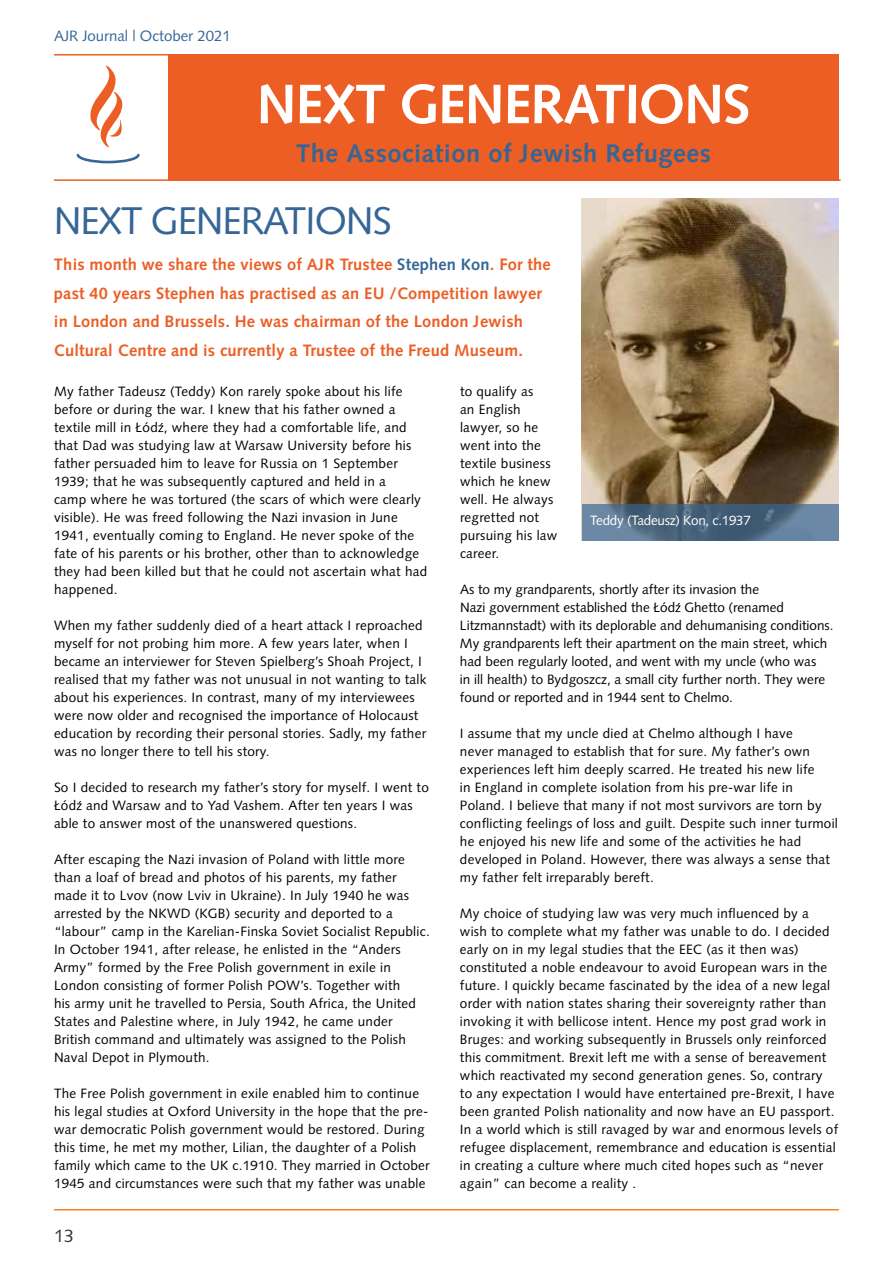
<style>
.page{position:relative;width:893px;height:1263px;background:#fff}
.page>*{position:absolute;margin:0;border:0;box-sizing:border-box;transform-origin:0 0}
.t1{font:700 55.5px "Syntax LT Std";letter-spacing:-.02em;color:#fff}
.t2{font:38.7px "Syntax LT Std";letter-spacing:-.03em;color:#356696}
.t3{font:700 25.5px "Syntax LT Std";letter-spacing:.02em;color:#356696}
.t4{font:18px "Syntax LT Std";color:#333538}
.t5{font:700 16.5px/28.5px "Syntax LT Std";letter-spacing:.01em;color:#ec5e24}
.t6{font:15px "Syntax LT Std";color:#356696}
.t7{font:13.5px/18px "Syntax LT Std";letter-spacing:.02em;color:#000}
.t8{font:13.5px/18px "Syntax LT Std";color:#000}
.t9{font:13.5px "Syntax LT Std";letter-spacing:-.02em;color:#fff}
.s1{color:#356696}
</style>
<div class="page">
<hr style="left:54px;top:1209px;width:785px;height:1px;background:#f58429">
<hr style="left:54px;top:179px;width:787px;height:2px;background:#ec5e24">
<svg style="left:54px;top:54px;width:114px;height:110px"></svg>
<div style="left:168px;top:54px;width:671px;height:126px;background:#ec5e24"></div>
<svg style="left:158px;top:423px;width:5px;height:9px"></svg>
<svg style="left:76px;top:801px;width:6px;height:9px"></svg>
<svg style="left:675px;top:603px;width:6px;height:9px"></svg>
<img style="left:582px;top:198px;width:257px;height:306px">
<svg style="left:582px;top:504px;width:257px;height:36px;background:#536f89"></svg>
<p class="t6" style="left:54px;top:27px;width:178px">AJR Journal | October 2021</p>
<h1 class="t1" style="left:257px;top:72px;width:492px">NEXT GENERATIONs</h1>
<h3 class="t3" style="left:296px;top:139px;width:416px">The Association of Jewish Refugees</h3>
<h2 class="t2" style="left:54px;top:198px;width:340px">NEXT GENERATIONS</h2>
<p class="t5" style="left:54px;top:250px;width:498px">This month we share the views of AJR Trustee <span class="s1">Stephen Kon</span>. For the past 40 years Stephen has practised as an EU /Competition lawyer in London and Brussels. He was chairman of the London Jewish Cultural Centre and is currently a Trustee of the Freud Museum.</p>
<p class="t7" style="left:54px;top:382px;width:375px">My father Tadeusz (Teddy) Kon rarely spoke about his life before or during the war. I knew that his father owned a textile mill in Łód , where they had a comfortable life, and that Dad was studying law at Warsaw University before his father persuaded him to leave for Russia on 1 September 1939; that he was subsequently captured and held in a<br>camp where he was tortured (the scars of which were clearly visible). He was freed following the Nazi invasion in June 1941, eventually coming to England. He never spoke of the fate of his parents or his brother, other than to acknowledge they had been killed but that he could not ascertain what had happened.</p>
<p class="t7" style="left:54px;top:616px;width:374px">When my father suddenly died of a heart attack I reproached myself for not probing him more. A few years later, when I became an interviewer for Steven Spielberg’s Shoah Project, I realised that my father was not unusual in not wanting to talk about his experiences. In contrast, many of my interviewees were now older and recognised the importance of Holocaust education by recording their personal stories. Sadly, my father was no longer there to tell his story.</p>
<p class="t7" style="left:54px;top:778px;width:376px">So I decided to research my father’s story for myself. I went to<br>Łód and Warsaw and to Yad Vashem. After ten years I was able to answer most of the unanswered questions.</p>
<p class="t7" style="left:54px;top:850px;width:377px">After escaping the Nazi invasion of Poland with little more than a loaf of bread and photos of his parents, my father made it to Lvov (now Lviv in Ukraine). In July 1940 he was arrested by the NKWD (KGB) security and deported to a “labour” camp in the Karelian-Finska Soviet Socialist Republic.<br>In October 1941, after release, he enlisted in the “Anders Army” formed by the Free Polish government in exile in London consisting of former Polish POW’s. Together with<br>his army unit he travelled to Persia, South Africa, the United States and Palestine where, in July 1942, he came under British command and ultimately was assigned to the Polish Naval Depot in Plymouth.</p>
<p class="t7" style="left:54px;top:1084px;width:377px">The Free Polish government in exile enabled him to continue his legal studies at Oxford University in the hope that the pre&shy;war democratic Polish government would be restored. During this time, he met my mother, Lilian, the daughter of a Polish family which came to the UK c.1910. They married in October 1945 and circumstances were such that my father was unable</p>
<h3 class="t4" style="left:54px;top:1225px;width:22px">13</h3>
<p class="t7" style="left:460px;top:382px;width:99px">to qualify as<br>an English lawyer, so he went into the textile business which he knew well. He always regretted not pursuing his law career.</p>
<p class="t8" style="left:460px;top:580px;width:375px">As to my grandparents, shortly after its invasion the<br>Nazi government established the Łód Ghetto (renamed Litzmannstadt) with its deplorable and dehumanising conditions.<br>My grandparents left their apartment on the main street, which had been regularly looted, and went with my uncle (who was<br>in ill health) to Bydgoszcz, a small city further north. They were found or reported and in 1944 sent to Chelmo.</p>
<p class="t7" style="left:460px;top:724px;width:379px">I assume that my uncle died at Chelmo although I have<br>never managed to establish that for sure. My father’s own experiences left him deeply scarred. He treated his new life<br>in England in complete isolation from his pre-war life in Poland. I believe that many if not most survivors are torn by conflicting feelings of loss and guilt. Despite such inner turmoil he enjoyed his new life and some of the activities he had developed in Poland. However, there was always a sense that my father felt irreparably bereft.</p>
<p class="t7" style="left:460px;top:904px;width:380px">My choice of studying law was very much influenced by a wish to complete what my father was unable to do. I decided early on in my legal studies that the EEC (as it then was) constituted a noble endeavour to avoid European wars in the future. I quickly became fascinated by the idea of a new legal order with nation states sharing their sovereignty rather than invoking it with bellicose intent. Hence my post grad work in Bruges: and working subsequently in Brussels only reinforced this commitment. Brexit left me with a sense of bereavement which reactivated my second generation genes. So, contrary<br>to any expectation I would have entertained pre-Brexit, I have been granted Polish nationality and now have an EU passport.<br>In a world which is still ravaged by war and enormous levels of refugee displacement, remembrance and education is essential in creating a culture where much cited hopes such as “never again” can become a reality .</p>
<p class="t9" style="left:590px;top:512px;width:162px">Teddy (Tadeusz) Kon, c.1937</p>
</div>
